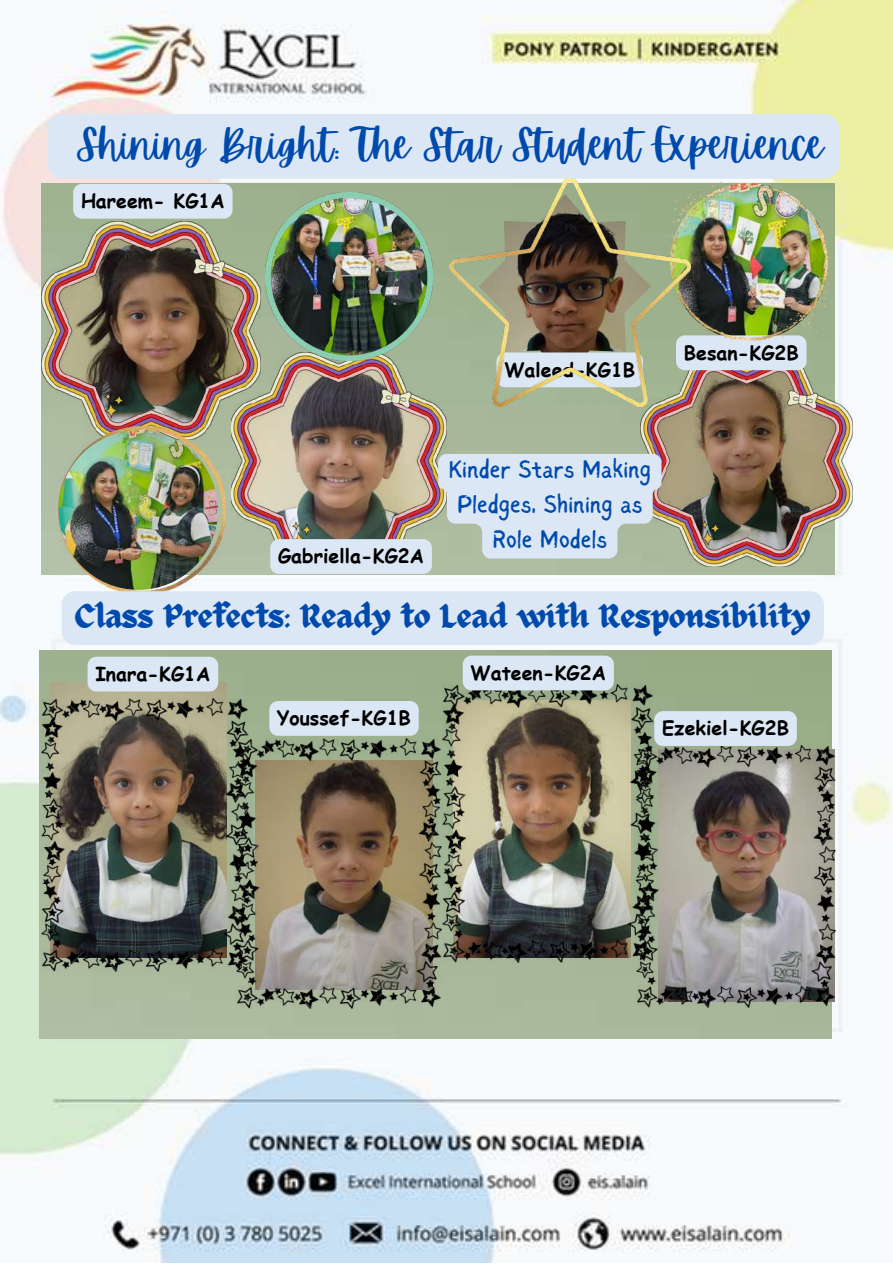
<style>
.page{position:relative;width:893px;height:1264px;background:#fff}
.page>*{position:absolute;margin:0;border:0;box-sizing:border-box;transform-origin:0 0}
.t1{font:40.95px "Apricots";color:#004aad}
.t2{font:33.15px "ED Celandine";color:#004aad}
.t3{font:25.5px/34.8px "Sigher";color:#004aad;text-align:center}
.t4{font:700 19.5px "Comic Sans MS";color:#000}
</style>
<div class="page">
<img style="left:0;top:0;width:892px;height:1262px">
<img style="left:39px;top:650px;width:792px;height:388px">
<img style="left:51px;top:682px;width:175px;height:16px">
<img style="left:42px;top:183px;width:792px;height:391px">
<img style="left:42px;top:221px;width:218px;height:218px">
<img style="left:231px;top:353px;width:215px;height:215px">
<img style="left:640px;top:354px;width:212px;height:212px">
<img style="left:58px;top:426px;width:168px;height:168px">
<img style="left:59px;top:430px;width:159px;height:160px;border-radius:50%">
<div style="left:690px;top:340px;width:116px;height:30px;background:#dce7f5"></div>
<img style="left:690px;top:178px;width:138px;height:162px">
<img style="left:449px;top:179px;width:241px;height:228px">
<img style="left:42px;top:698px;width:207px;height:273px">
<img style="left:443px;top:684px;width:210px;height:278px">
<img style="left:236px;top:738px;width:205px;height:270px">
<img style="left:636px;top:745px;width:199px;height:262px">
<img style="left:265px;top:192px;width:167px;height:168px">
<div style="left:62px;top:591px;width:761px;height:54px;background:#dce7f5"></div>
<div style="left:270px;top:539px;width:162px;height:35px;background:#dce7f5"></div>
<div style="left:73px;top:184px;width:159px;height:35px;background:#dce7f5"></div>
<div style="left:463px;top:655px;width:150px;height:35px;background:#dce7f5"></div>
<div style="left:654px;top:711px;width:142px;height:35px;background:#dce7f5"></div>
<div style="left:269px;top:701px;width:149px;height:34px;background:#dce7f5"></div>
<div style="left:87px;top:656px;width:131px;height:35px;background:#dce7f5"></div>
<div style="left:47px;top:114px;width:792px;height:65px;background:#dce7f5;border-radius:16px"></div>
<svg style="left:438px;top:454px;width:223px;height:104px;background:#d4dfe6"></svg>
<h1 class="t1" style="left:76px;top:121px;width:748px">Shining Bright: The Star Student Experience</h1>
<p class="t4" style="left:81px;top:186px;width:145px">Hareem- KG1A</p>
<p class="t4" style="left:504px;top:355px;width:132px">Waleed-KG1B</p>
<p class="t4" style="left:278px;top:542px;width:147px">Gabriella-KG2A</p>
<h3 class="t3" style="left:448px;top:453px;width:204px">Kinder Stars Making<br>Pledges, Shining as<br>Role Models</h3>
<p class="t4" style="left:683px;top:338px;width:116px">Besan-KG2B</p>
<h2 class="t2" style="left:75px;top:598px;width:737px">Class Prefects: Ready to Lead with Responsibility</h2>
<p class="t4" style="left:95px;top:659px;width:116px">Inara-KG1A</p>
<p class="t4" style="left:277px;top:703px;width:135px">Youssef-KG1B</p>
<p class="t4" style="left:470px;top:658px;width:137px">Wateen-KG2A</p>
<p class="t4" style="left:662px;top:713px;width:128px">Ezekiel-KG2B</p>
</div>
